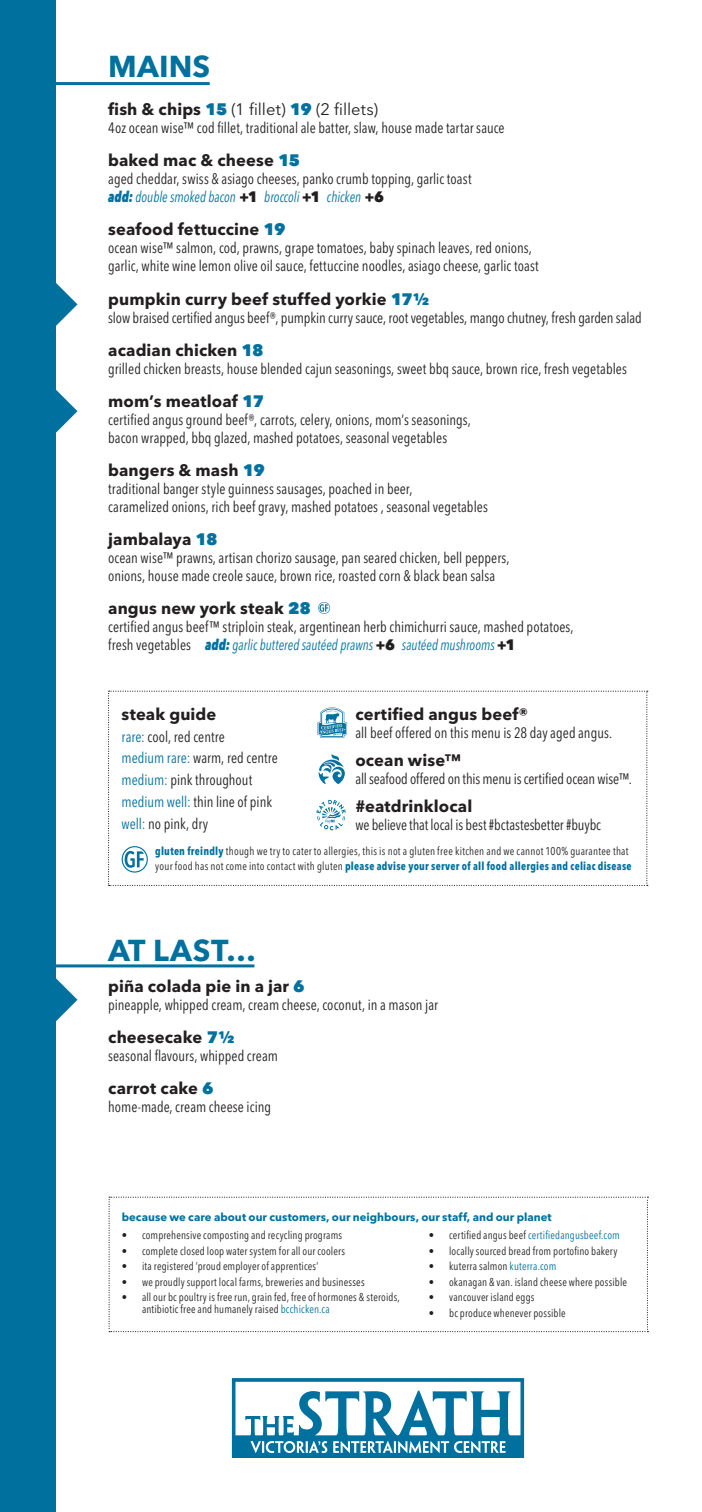
<style>
.page{position:relative;width:702px;height:1512px;background:#fff}
.page>*{position:absolute;margin:0;border:0;box-sizing:border-box;transform-origin:0 0}
.Section_Header{font:700 30px "Avenir Next LT Pro";letter-spacing:.01em;color:#00719e}
.Body{font:700 16.5px "Avenir Next LT Pro";letter-spacing:.01em;color:#231f20}
.Body-2{font:16.5px "Avenir Next LT Pro";color:#231f20}
.Description{font:condensed 15px/18px "Avenir Next LT Pro";letter-spacing:.005em;color:#231f20;scale:.95 1}
.Body-3{font:condensed 15px "Avenir Next LT Pro";letter-spacing:-.005em;color:#231f20;scale:.95 1}
.Description-2{font:condensed 11.25px/12px "Avenir Next LT Pro";letter-spacing:.015em;color:#231f20;scale:.95 1}
.Body-4{font:700 11.25px "Avenir Next LT Pro";letter-spacing:.005em;color:#00719e}
.t1{font:condensed 11.25px "Avenir Next LT Pro";letter-spacing:.015em;color:#00719e;scale:.95 1}
.s1{font-weight:700}
.s2{font-weight:800;color:#00719e}
.s3{font-weight:800;font-style:italic;color:#00719e}
.s4{font-style:italic;color:#00719e}
.s5{font-weight:800;font-stretch:normal}
.s6{color:#00719e}
.s7{font-weight:700;color:#00719e}
.s8{color:#231f20}
</style>
<div class="page">
<svg style="left:109px;top:1197px;width:539px;height:135px"></svg>
<div style="left:0;top:0;width:55px;height:1512px;background:#00719e"></div>
<svg style="left:232px;top:1378px;width:292px;height:80px"></svg>
<hr style="left:0;top:82px;width:210px;height:3px;background:#00719e">
<hr style="left:0;top:964px;width:254px;height:3px;background:#00719e">
<svg style="left:108px;top:691px;width:540px;height:195px"></svg>
<svg style="left:55px;top:282px;width:22px;height:45px"></svg>
<svg style="left:55px;top:389px;width:22px;height:45px"></svg>
<svg style="left:55px;top:977px;width:22px;height:45px"></svg>
<svg style="left:318px;top:602px;width:12px;height:12px"></svg>
<p class="Section_Header" style="left:108px;top:48px;width:104px">MAINS</p>
<p class="Body-2" style="left:108px;top:100px;width:271px"><span class="s1">fish &amp; chips</span> <span class="s2">15</span> (1 fillet) <span class="s2">19</span> (2 fillets)</p>
<p class="Description" style="left:108px;top:119px;width:419px">4oz ocean wise™ cod fillet, traditional ale batter, slaw, house made tartar sauce</p>
<p class="Body" style="left:108px;top:150px;width:193px">baked mac &amp; cheese <span class="s2">15</span></p>
<p class="Description" style="left:108px;top:170px;width:384px">aged cheddar, swiss &amp; asiago cheeses, panko crumb topping, garlic toast <span class="s3">add:</span> <span class="s4">double smoked bacon</span> <span class="s5">+1</span> <span class="s4">broccoli</span> <span class="s5">+1</span> <span class="s4">chicken</span> <span class="s5">+6</span></p>
<p class="Body" style="left:108px;top:219px;width:179px">seafood fettuccine <span class="s2">19</span></p>
<p class="Description" style="left:108px;top:239px;width:455px">ocean wise™ salmon, cod, prawns, grape tomatoes, baby spinach leaves, red onions, garlic, white wine lemon olive oil sauce, fettuccine noodles, asiago cheese, garlic toast</p>
<p class="Body" style="left:108px;top:289px;width:322px">pumpkin curry beef stuffed yorkie <span class="s2">17½</span></p>
<p class="Description" style="left:108px;top:308px;width:563px">slow braised certified angus beef®, pumpkin curry sauce, root vegetables, mango chutney, fresh garden salad</p>
<p class="Body" style="left:108px;top:340px;width:157px">acadian chicken <span class="s2">18</span></p>
<p class="Description" style="left:108px;top:359px;width:548px">grilled chicken breasts, house blended cajun seasonings, sweet bbq sauce, brown rice, fresh vegetables</p>
<p class="Body" style="left:108px;top:391px;width:157px">mom’s meatloaf <span class="s2">17</span></p>
<p class="Description" style="left:108px;top:410px;width:383px">certified angus ground beef®, carrots, celery, onions, mom’s seasonings, bacon wrapped, bbq glazed, mashed potatoes, seasonal vegetables</p>
<p class="Body" style="left:108px;top:460px;width:158px">bangers &amp; mash <span class="s2">19</span></p>
<p class="Description" style="left:108px;top:480px;width:401px">traditional banger style guinness sausages, poached in beer,<br>caramelized onions, rich beef gravy, mashed potatoes , seasonal vegetables</p>
<p class="Body" style="left:108px;top:529px;width:111px">jambalaya <span class="s2">18</span></p>
<p class="Description" style="left:108px;top:549px;width:424px">ocean wise™ prawns, artisan chorizo sausage, pan seared chicken, bell peppers, onions, house made creole sauce, brown rice, roasted corn &amp; black bean salsa</p>
<p class="Body" style="left:108px;top:598px;width:204px">angus new york steak <span class="s2">28</span></p>
<p class="Description" style="left:108px;top:618px;width:491px">certified angus beef™ striploin steak, argentinean herb chimichurri sauce, mashed potatoes, fresh vegetables <span class="s3">add:</span> <span class="s4">garlic buttered sautéed prawns</span> <span class="s5">+6</span> <span class="s4">sautéed mushrooms</span> <span class="s5">+1</span></p>
<p class="Body" style="left:122px;top:704px;width:96px">steak guide</p>
<p class="Description" style="left:122px;top:726px;width:166px;line-height:21.8px"><span class="s6">rare:</span> cool, red centre<br><span class="s6">medium rare:</span> warm, red centre <span class="s6">medium:</span> pink throughout <span class="s6">medium well:</span> thin line of pink <span class="s6">well:</span> no pink, dry</p>
<p class="Body" style="left:356px;top:704px;width:175px">certified angus beef®</p>
<p class="Description" style="left:356px;top:724px;width:272px">all beef offered on this menu is 28 day aged angus.</p>
<p class="Body" style="left:356px;top:750px;width:107px">ocean wise™</p>
<p class="Description" style="left:356px;top:770px;width:292px">all seafood offered on this menu is certified ocean wise™.</p>
<p class="Body" style="left:356px;top:796px;width:118px">#eatdrinklocal</p>
<p class="Body-3" style="left:356px;top:816px;width:260px">we believe that local is best #bctastesbetter #buybc</p>
<p class="Description-2" style="left:155px;top:843px;width:503px;line-height:15px"><span class="s7">gluten freindly</span> though we try to cater to allergies, this is not a gluten free kitchen and we cannot 100% guarantee that your food has not come into contact with gluten <span class="s7">please advise your server of all food allergies and celiac disease</span></p>
<p class="Section_Header" style="left:108px;top:932px;width:149px">AT LAST…</p>
<p class="Body" style="left:108px;top:976px;width:198px">piña colada pie in a jar <span class="s2">6</span></p>
<p class="Description" style="left:108px;top:996px;width:349px">pineapple, whipped cream, cream cheese, coconut, in a mason jar</p>
<p class="Body" style="left:108px;top:1027px;width:127px">cheesecake <span class="s2">7½</span></p>
<p class="Description" style="left:108px;top:1047px;width:180px">seasonal flavours, whipped cream</p>
<p class="Body" style="left:108px;top:1078px;width:107px">carrot cake <span class="s2">6</span></p>
<p class="Description" style="left:108px;top:1098px;width:173px">home-made, cream cheese icing</p>
<p class="Body-4" style="left:122px;top:1210px;width:432px">because we care about our customers, our neighbours, our staff, and our planet</p>
<p class="Description-2" style="left:122px;top:1229px;width:234px">• comprehensive composting and recycling programs</p>
<p class="Description-2" style="left:122px;top:1245px;width:237px">• complete closed loop water system for all our coolers</p>
<p class="Description-2" style="left:122px;top:1260px;width:209px">• ita registered ‘proud employer of apprentices’</p>
<p class="Description-2" style="left:122px;top:1276px;width:257px">• we proudly support local farms, breweries and businesses</p>
<p class="Description-2" style="left:142px;top:1291px;width:273px;text-indent:-20px">• all our bc poultry is free run, grain fed, free of hormones &amp; steroids, antibiotic free and humanely raised <span class="s6">bcchicken.ca</span></p>
<p class="t1" style="left:429px;top:1229px;width:203px"><span class="s8">• certified angus beef</span> certifiedangusbeef.com</p>
<p class="Description-2" style="left:429px;top:1245px;width:200px">• locally sourced bread from portofino bakery</p>
<p class="Description-2" style="left:429px;top:1260px;width:136px">• kuterra salmon <span class="s6">kuterra.com</span></p>
<p class="Description-2" style="left:429px;top:1276px;width:210px">• okanagan &amp; van. island cheese where possible</p>
<p class="Description-2" style="left:429px;top:1291px;width:113px">• vancouver island eggs</p>
<p class="Description-2" style="left:429px;top:1307px;width:146px">• bc produce whenever possible</p>
</div>
